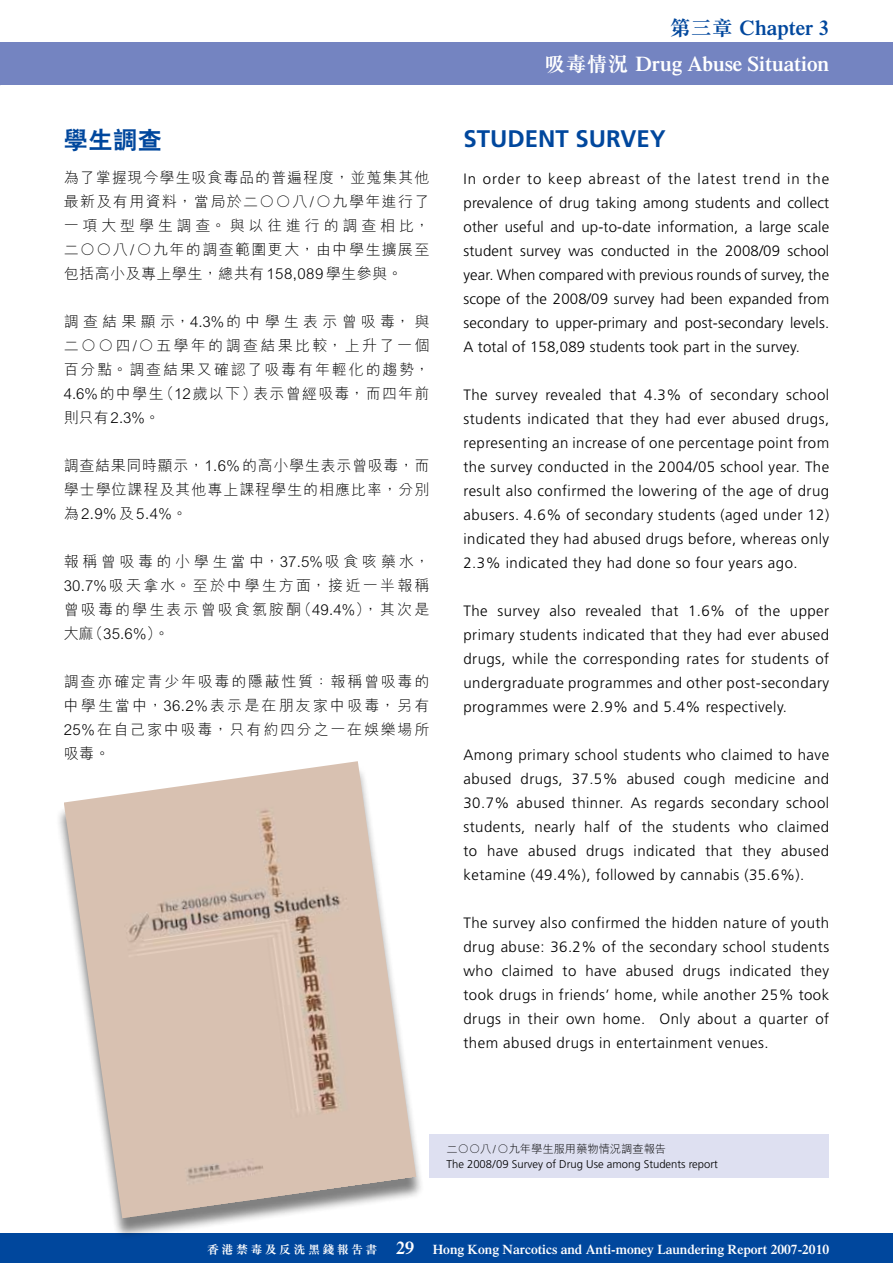
<style>
.page{position:relative;width:893px;height:1263px;background:#fff}
.page>*{position:absolute;margin:0;border:0;box-sizing:border-box;transform-origin:0 0}
.t1{font:700 24px "Frutiger LT Std";color:#00479d}
.t2{font:800 24px "C Hei 2 HK";color:#00479d}
.t3{font:600 21px "Times LT Std";color:#fff}
.t4{font:600 21px "Times LT Std";color:#00479d}
.t5{font:300 15px/24px "Frutiger LT Std";letter-spacing:.03em;color:#000;text-align:justify}
.t6{font:300 15px/24px "M Hei HK";letter-spacing:.12em;color:#000;text-align:justify}
.t7{font:600 13.5px "Times LT Std";color:#fff}
.t8{font:300 11.25px "Frutiger LT Std";color:#000}
.t9{font:300 11.25px "M Hei HK";color:#000}
.s1{font-family:"M Sung HK";font-weight:700}
.s2{font-family:"M Sung HK";font-weight:700;font-size:12px}
.s3{font-size:18px}
</style>
<div class="page">
<div style="left:0;top:43px;width:893px;height:42px;background:#7484c1"></div>
<div style="left:0;top:1233px;width:893px;height:30px;background:#00479d"></div>
<div style="left:54px;top:764px;width:370px;height:474px;background:#000;opacity:.5"></div>
<img style="left:64px;top:761px;width:352px;height:457px">
<div style="left:429px;top:1135px;width:400px;height:43px;background:#dee0f1"></div>
<h2 class="t4" style="left:670px;top:15px;width:161px"><span class="s1">第三章</span> Chapter 3</h2>
<h1 class="t2" style="left:64px;top:124px;width:100px">學生調查</h1>
<p class="t6" style="left:64px;top:165px;width:367px">為了掌握現今學生吸食毒品的普遍程度，並蒐集其他最新及有用資料，當局於二○○八/○九學年進行了一項大型學生調查。與以往進行的調查相比，二○○八/○九年的調查範圍更大，由中學生擴展至包括高小及專上學生，總共有 158,089 學生參與。</p>
<p class="t6" style="left:64px;top:309px;width:367px">調查結果顯示，4.3%的中學生表示曾吸毒，與二○○四/○五學年的調查結果比較，上升了一個百分點。調查結果又確認了吸毒有年輕化的趨勢，4.6%的中學生（12歲以下）表示曾經吸毒，而四年前則只有2.3%。</p>
<p class="t6" style="left:64px;top:453px;width:367px">調查結果同時顯示，1.6% 的高小學生表示曾吸毒，而學士學位課程及其他專上課程學生的相應比率，分別為 2.9% 及 5.4%。</p>
<p class="t6" style="left:64px;top:549px;width:367px">報稱曾吸毒的小學生當中，37.5%吸食咳藥水，30.7%吸天拿水。至於中學生方面，接近一半報稱曾吸毒的學生表示曾吸食氯胺酮（49.4%），其次是大麻（35.6%）。</p>
<p class="t6" style="left:64px;top:669px;width:367px">調查亦確定青少年吸毒的隱蔽性質：報稱曾吸毒的中學生當中，36.2%表示是在朋友家中吸毒，另有25%在自己家中吸毒，只有約四分之一在娛樂場所吸毒。</p>
<h2 class="t3" style="left:544px;top:51px;width:286px"><span class="s1">吸毒情況</span> Drug Abuse Situation</h2>
<h1 class="t1" style="left:463px;top:125px;width:204px">STUDENT SURVEY</h1>
<p class="t5" style="left:463px;top:167px;width:367px">In order to keep abreast of the latest trend in the prevalence of drug taking among students and collect other useful and up-to-date information, a large scale student survey was conducted in the 2008/09 school year. When compared with previous rounds of survey, the scope of the 2008/09 survey had been expanded from secondary to upper-primary and post-secondary levels.<br>A total of 158,089 students took part in the survey.</p>
<p class="t5" style="left:463px;top:383px;width:367px">The survey revealed that 4.3% of secondary school students indicated that they had ever abused drugs, representing an increase of one percentage point from the survey conducted in the 2004/05 school year. The result also confirmed the lowering of the age of drug abusers. 4.6% of secondary students (aged under 12) indicated they had abused drugs before, whereas only 2.3% indicated they had done so four years ago.</p>
<p class="t5" style="left:463px;top:599px;width:367px">The survey also revealed that 1.6% of the upper primary students indicated that they had ever abused drugs, while the corresponding rates for students of undergraduate programmes and other post-secondary programmes were 2.9% and 5.4% respectively.</p>
<p class="t5" style="left:463px;top:743px;width:367px">Among primary school students who claimed to have abused drugs, 37.5% abused cough medicine and 30.7% abused thinner. As regards secondary school students, nearly half of the students who claimed to have abused drugs indicated that they abused ketamine (49.4%), followed by cannabis (35.6%).</p>
<p class="t5" style="left:463px;top:911px;width:367px">The survey also confirmed the hidden nature of youth drug abuse: 36.2% of the secondary school students who claimed to have abused drugs indicated they took drugs in friends’ home, while another 25% took drugs in their own home. Only about a quarter of them abused drugs in entertainment venues.</p>
<p class="t9" style="left:446px;top:1141px;width:221px">二○○八/○九年學生服用藥物情況調查報告</p>
<p class="t8" style="left:446px;top:1157px;width:273px">The 2008/09 Survey of Drug Use among Students report</p>
<p class="t7" style="left:207px;top:1241px;width:623px"><span class="s2">香港禁毒及反洗黑錢報告書</span> <span class="s3">29</span> Hong Kong Narcotics and Anti-money Laundering Report 2007-2010</p>
</div>
